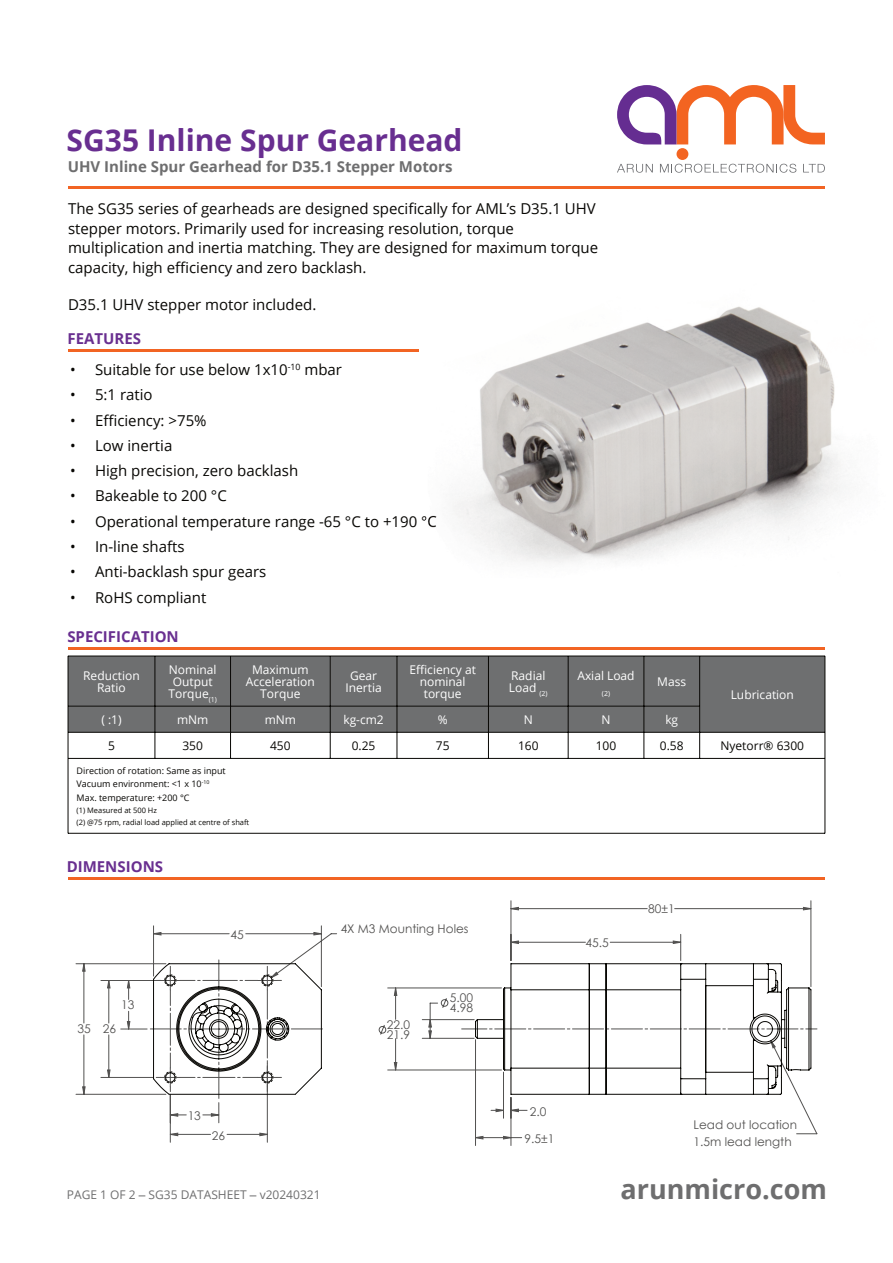
<style>
.page{position:relative;width:893px;height:1263px;background:#fff}
.page>*{position:absolute;margin:0;border:0;box-sizing:border-box;transform-origin:0 0}
.t1{font:700 30px "Open Sans";color:#682e90}
.t2{font:700 27px "Open Sans";color:#6e6e6f}
.t3{font:15px/19.5px "Open Sans";color:#080704}
.t4{font:700 15px "Open Sans";color:#6e6e6f}
.t5{font:700 15px "Open Sans";color:#692f90}
.t6{font:12px/12px "Open Sans";color:#fff;text-align:center}
.t7{font:12px/10.5px "Century Gothic";color:#525150}
.t8{font:12px "Open Sans";color:#080704}
.t9{font:12px "Open Sans";color:#6e6e6f}
.t10{font:9px/13.5px "Open Sans";color:#080704}
.t11{font:7.5px/12px "Open Sans";color:#080704}
.t12{font:7.05px "Open Sans";color:#fff}
.s1{font-family:"Arial"}
</style>
<div class="page">
<hr style="left:68px;top:877px;width:757px;height:2px;background:#f26423">
<svg style="left:83px;top:907px;width:728px;height:232px"></svg>
<svg style="left:462px;top:963px;width:355px;height:171px"></svg>
<svg style="left:150px;top:959px;width:175px;height:140px"></svg>
<hr style="left:169px;top:1094px;width:126px;height:1px;background:#080704">
<hr style="left:68px;top:187px;width:757px;height:2px;background:#f26423">
<svg style="left:617px;top:164px;width:36px;height:9px"></svg>
<svg style="left:660px;top:164px;width:136px;height:9px"></svg>
<svg style="left:803px;top:164px;width:22px;height:8px"></svg>
<div style="left:676px;top:148px;width:12px;height:12px;background:#f36421;border-radius:50%"></div>
<svg style="left:617px;top:85px;width:208px;height:59px"></svg>
<div style="left:700px;top:657px;width:125px;height:75px;background:#6e6f70"></div>
<div style="left:69px;top:657px;width:630px;height:75px;background:#6e6f70"></div>
<hr style="left:68px;top:656px;width:1px;height:177px;background:#080704">
<hr style="left:825px;top:656px;width:1px;height:177px;background:#080704">
<hr style="left:155px;top:656px;width:1px;height:102px;background:#080704">
<hr style="left:230px;top:656px;width:1px;height:102px;background:#080704">
<hr style="left:330px;top:656px;width:1px;height:102px;background:#080704">
<hr style="left:397px;top:656px;width:1px;height:102px;background:#080704">
<hr style="left:488px;top:656px;width:1px;height:102px;background:#080704">
<hr style="left:568px;top:656px;width:1px;height:102px;background:#080704">
<hr style="left:644px;top:656px;width:1px;height:102px;background:#080704">
<hr style="left:699px;top:656px;width:1px;height:102px;background:#080704">
<hr style="left:68px;top:656px;width:757px;height:1px;background:#080704">
<hr style="left:68px;top:706px;width:632px;height:1px;background:#080704">
<hr style="left:68px;top:732px;width:757px;height:1px;background:#080704">
<hr style="left:68px;top:758px;width:757px;height:1px;background:#080704">
<hr style="left:68px;top:833px;width:757px;height:1px;background:#080704">
<hr style="left:68px;top:648px;width:757px;height:2px;background:#f26423">
<hr style="left:68px;top:350px;width:351px;height:2px;background:#f26423">
<img style="left:425px;top:306px;width:417px;height:257px">
<h1 class="t1" style="left:67px;top:128px;width:397px">SG35 Inline Spur Gearhead</h1>
<p class="t4" style="left:68px;top:161px;width:386px">UHV Inline Spur Gearhead for D35.1 Stepper Motors</p>
<p class="t3" style="left:68px;top:201px;width:532px">The SG35 series of gearheads are designed specifically for AML’s D35.1 UHV stepper motors. Primarily used for increasing resolution, torque multiplication and inertia matching. They are designed for maximum torque capacity, high efficiency and zero backlash.</p>
<p class="t3" style="left:68px;top:297px;width:250px">D35.1 UHV stepper motor included.</p>
<p class="t5" style="left:68px;top:333px;width:75px">FEATURES</p>
<p class="t3" style="left:70px;top:361px;width:273px">• Suitable for use below 1x10<sup>-10</sup> mbar</p>
<p class="t3" style="left:70px;top:386px;width:84px">• 5:1 ratio</p>
<p class="t3" style="left:70px;top:412px;width:138px">• Efficiency: &gt;75%</p>
<p class="t3" style="left:70px;top:437px;width:104px">• Low inertia</p>
<p class="t3" style="left:70px;top:462px;width:230px">• High precision, zero backlash</p>
<p class="t3" style="left:70px;top:488px;width:158px">• Bakeable to 200 °C</p>
<p class="t3" style="left:70px;top:513px;width:368px">• Operational temperature range -65 °C to +190 °C</p>
<p class="t3" style="left:70px;top:538px;width:116px">• In-line shafts</p>
<p class="t3" style="left:70px;top:564px;width:198px">• Anti-backlash spur gears</p>
<p class="t3" style="left:70px;top:589px;width:138px">• RoHS compliant</p>
<p class="t5" style="left:67px;top:631px;width:113px">SPECIFICATION</p>
<p class="t6" style="left:83px;top:670px;width:58px">Reduction<br>Ratio</p>
<p class="t6" style="left:169px;top:664px;width:50px">Nominal<br>Output<br>Torque<sub>(1)</sub></p>
<p class="t6" style="left:246px;top:664px;width:70px">Maximum<br>Acceleration<br>Torque</p>
<p class="t6" style="left:345px;top:670px;width:38px">Gear<br>Inertia</p>
<p class="t6" style="left:409px;top:664px;width:68px">Efficiency at nominal torque</p>
<p class="t6" style="left:509px;top:670px;width:40px;text-align:left">Radial<br>Load <sub>(2)</sub></p>
<p class="t6" style="left:577px;top:670px;width:59px">Axial Load</p>
<p class="t12" style="left:602px;top:690px;width:10px">(2)</p>
<p class="t6" style="left:657px;top:676px;width:30px">Mass</p>
<p class="t6" style="left:731px;top:689px;width:65px">Lubrication</p>
<p class="t6" style="left:101px;top:715px;width:22px">( :1)</p>
<p class="t6" style="left:177px;top:715px;width:33px">mNm</p>
<p class="t6" style="left:265px;top:715px;width:33px">mNm</p>
<p class="t6" style="left:343px;top:715px;width:42px">kg-cm2</p>
<p class="t6" style="left:438px;top:715px;width:11px">%</p>
<p class="t6" style="left:524px;top:715px;width:11px">N</p>
<p class="t6" style="left:601px;top:715px;width:11px">N</p>
<p class="t6" style="left:665px;top:715px;width:14px">kg</p>
<p class="t8" style="left:108px;top:741px;width:8px">5</p>
<p class="t8" style="left:182px;top:741px;width:22px">350</p>
<p class="t8" style="left:270px;top:741px;width:22px">450</p>
<p class="t8" style="left:352px;top:741px;width:25px">0.25</p>
<p class="t8" style="left:436px;top:741px;width:15px">75</p>
<p class="t8" style="left:518px;top:741px;width:22px">160</p>
<p class="t8" style="left:596px;top:741px;width:22px">100</p>
<p class="t8" style="left:660px;top:741px;width:25px">0.58</p>
<p class="t8" style="left:720px;top:741px;width:85px">Nyetorr® 6300</p>
<p class="t10" style="left:77px;top:765px;width:151px">Direction of rotation: Same as input<br>Vacuum environment: &lt;1 x 10<sup>-10<br></sup>Max. temperature: +200 °C</p>
<p class="t11" style="left:77px;top:805px;width:174px">(1) Measured at 500 Hz<br>(2) @75 rpm, radial load applied at centre of shaft</p>
<p class="t5" style="left:67px;top:860px;width:98px">DIMENSIONS</p>
<p class="t7" style="left:121px;top:1000px;width:15px">13</p>
<p class="t7" style="left:77px;top:1024px;width:40px">35 26</p>
<p class="t7" style="left:231px;top:930px;width:15px">45</p>
<p class="t7" style="left:341px;top:924px;width:129px">4X M3 Mounting Holes</p>
<p class="t7" style="left:387px;top:1020px;width:25px">22.0<br>21.9</p>
<p class="t7" style="left:450px;top:993px;width:25px">5.00<br>4.98</p>
<p class="t7" style="left:188px;top:1112px;width:15px">13</p>
<p class="t7" style="left:212px;top:1131px;width:15px">26</p>
<p class="t9" style="left:67px;top:1190px;width:255px">PAGE 1 OF 2 <span class="s1">‒</span> SG35 DATASHEET <span class="s1">‒</span> v20240321</p>
<p class="t7" style="left:585px;top:938px;width:25px">45.5</p>
<p class="t7" style="left:648px;top:904px;width:28px">80±1</p>
<p class="t7" style="left:530px;top:1107px;width:18px">2.0</p>
<p class="t7" style="left:524px;top:1134px;width:31px">9.5±1</p>
<p class="t7" style="left:694px;top:1117px;width:105px;line-height:17px">Lead out location<br>1.5m lead length</p>
<h2 class="t2" style="left:620px;top:1178px;width:208px">arunmicro.com</h2>
</div>
